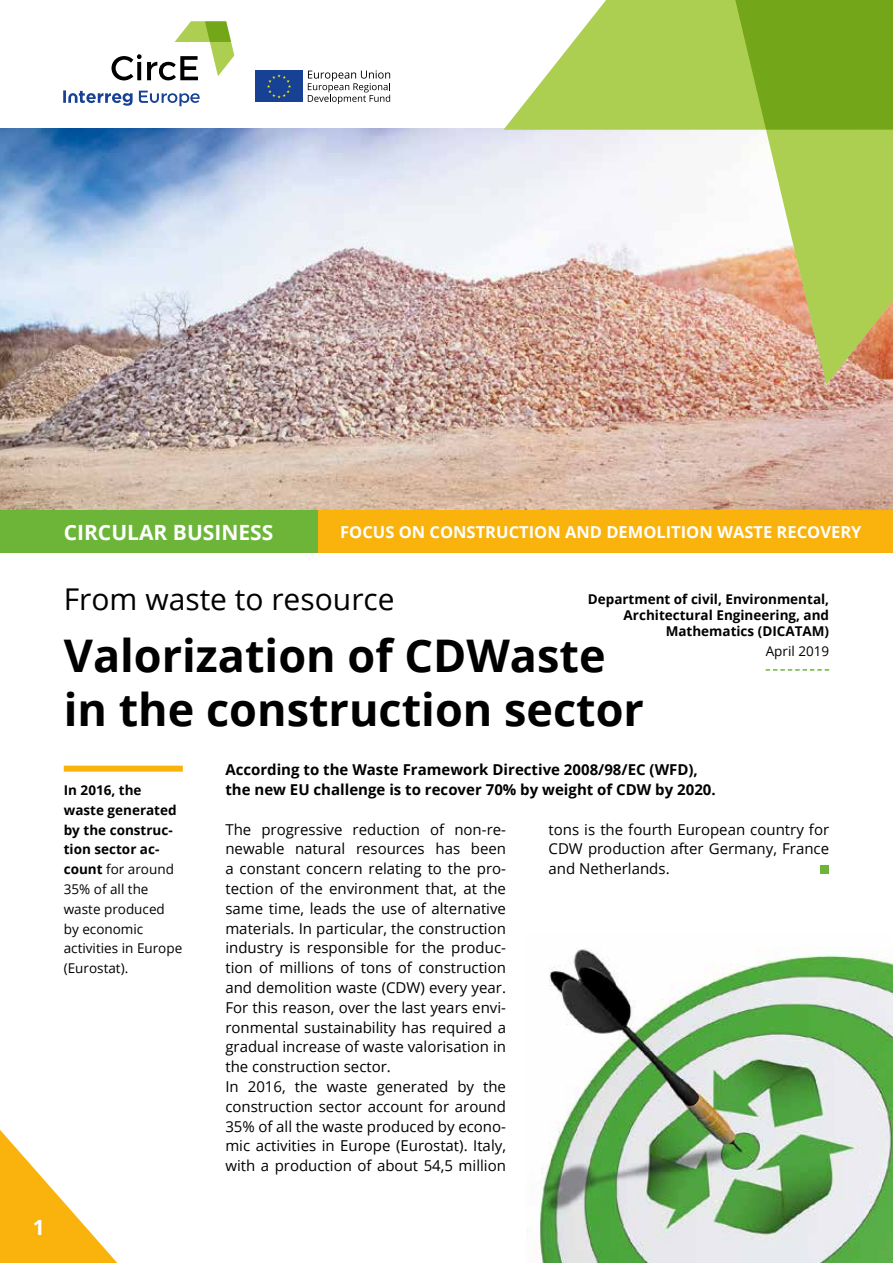
<style>
.page{position:relative;width:893px;height:1263px;background:#fff}
.page>*{position:absolute;margin:0;border:0;box-sizing:border-box;transform-origin:0 0}
.t1{font:700 45px/54px "Open Sans";color:#000}
.t2{font:30px "Open Sans";color:#000}
.t3{font:700 21px "Open Sans";color:#fff}
.t4{font:700 16.5px "Open Sans";color:#fff}
.t5{font:15px/19.8px "Open Sans";color:#000}
.t6{font:700 15px/19.8px "Open Sans";color:#000}
.t7{font:13.5px/19.8px "Open Sans";color:#000}
.t8{font:700 13.5px/16.2px "Open Sans";color:#000;text-align:right}
.s1{font-weight:700}
</style>
<div class="page">
<img style="left:0;top:129px;width:893px;height:381px">
<svg style="left:503px;top:130px;width:227px;height:255px;fill:#f5f4f7"></svg>
<svg style="left:503px;top:0;width:227px;height:130px;fill:#acce51"></svg>
<svg style="left:730px;top:0;width:163px;height:385px"></svg>
<img style="left:449px;top:221px;width:229px;height:195px">
<div style="left:0;top:510px;width:319px;height:43px;background:#6cb539"></div>
<div style="left:319px;top:510px;width:574px;height:43px;background:#fab30c"></div>
<svg style="left:63px;top:90px;width:70px;height:16px"></svg>
<svg style="left:139px;top:91px;width:61px;height:15px"></svg>
<svg style="left:111px;top:21px;width:123px;height:59px"></svg>
<div style="left:255px;top:70px;width:48px;height:32px;background:#164194"></div>
<svg style="left:267px;top:74px;width:24px;height:24px"></svg>
<svg style="left:308px;top:70px;width:82px;height:34px"></svg>
<svg style="left:0;top:1130px;width:117px;height:133px"></svg>
<svg style="left:766px;top:669px;width:63px;height:2px"></svg>
<div style="left:821px;top:866px;width:8px;height:8px;background:#6cb539"></div>
<div style="left:64px;top:766px;width:119px;height:6px;background:#fab30c"></div>
<img style="left:532px;top:948px;width:361px;height:315px">
<h3 class="t3" style="left:33px;top:1212px;width:13px">1</h3>
<h3 class="t3" style="left:64px;top:517px;width:211px">CIRCULAR BUSINESS</h3>
<p class="t4" style="left:340px;top:520px;width:523px">FOCUS ON CONSTRUCTION AND DEMOLITION WASTE RECOVERY</p>
<h2 class="t2" style="left:64px;top:578px;width:332px">From waste to resource</h2>
<h1 class="t1" style="left:64px;top:628px;width:582px">Valorization of CDWaste in the construction sector</h1>
<p class="t8" style="left:588px;top:590px;width:243px">Department of civil, Environmental,<br>Architectural Engineering, and<br>Mathematics (DICATAM)</p>
<p class="t7" style="left:766px;top:641px;width:65px">April 2019</p>
<p class="t7" style="left:64px;top:780px;width:120px"><span class="s1">In 2016, the waste generated by the construc&shy;tion sector ac&shy;count</span> for around<br>35% of all the waste produced by economic activities in Europe (Eurostat).</p>
<p class="t6" style="left:225px;top:759px;width:492px">According to the Waste Framework Directive 2008/98/EC (WFD), the new EU challenge is to recover 70% by weight of CDW by 2020.</p>
<p class="t5" style="left:225px;top:819px;width:282px">The progressive reduction of non-re&shy;newable natural resources has been a constant concern relating to the pro&shy;tection of the environment that, at the same time, leads the use of alternative materials. In particular, the construction industry is responsible for the produc&shy;tion of millions of tons of construction and demolition waste (CDW) every year.<br>For this reason, over the last years envi&shy;ronmental sustainability has required a gradual increase of waste valorisation in the construction sector.<br>In 2016, the waste generated by the construction sector account for around 35% of all the waste produced by econo&shy;mic activities in Europe (Eurostat). Italy, with a production of about 54,5 million</p>
<p class="t5" style="left:548px;top:819px;width:282px;text-align:justify">tons is the fourth European country for CDW production after Germany, France and Netherlands.</p>
</div>
